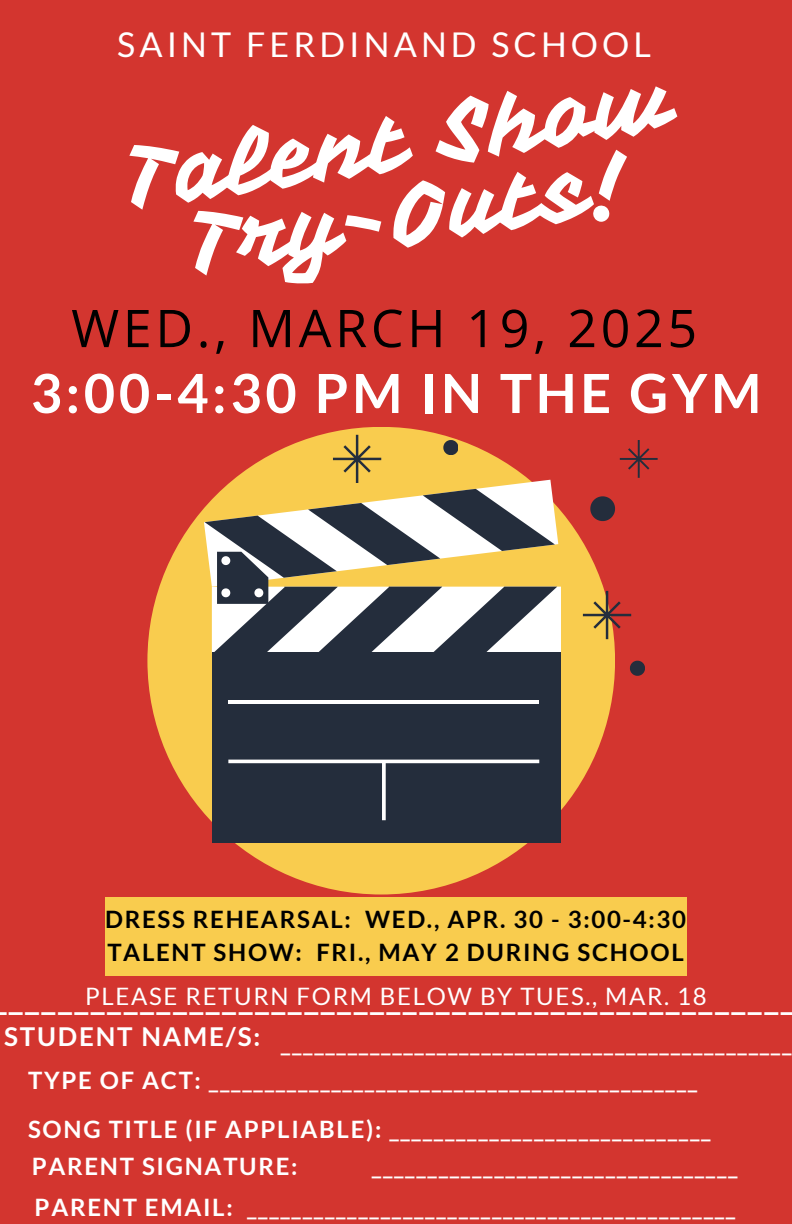
<style>
.page{position:relative;width:792px;height:1224px;background:#d3352f}
.page>*{position:absolute;margin:0;border:0;box-sizing:border-box;transform-origin:0 0}
.t1{font:86.2px/74.2px "Vampiro One";color:#fff;text-align:center}
.t2{font:700 54px "Lato";letter-spacing:.07em;color:#fff}
.t3{font:52px "Open Sans";letter-spacing:.07em;color:#000}
.t4{font:700 35.4px "Lato";color:#fff}
.t5{font:34.2px "Lato";letter-spacing:.12em;color:#fff}
.t6{font:700 24px "Lato";letter-spacing:.07em;color:#fff}
.t7{font:700 24px/33px "Lato";letter-spacing:.07em;color:#000}
.t8{font:24px "Lato";letter-spacing:.07em;color:#fff}
</style>
<div class="page">
<div style="left:105px;top:897px;width:582px;height:78px;background:#f9cc4e"></div>
<div style="left:147px;top:427px;width:468px;height:468px;background:#f9cc4e;border-radius:50%"></div>
<div style="left:212px;top:652px;width:349px;height:191px;background:#242d3c"></div>
<hr style="left:228px;top:700px;width:311px;height:4px;background:#fff">
<svg style="left:228px;top:760px;width:311px;height:60px"></svg>
<svg style="left:583px;top:591px;width:48px;height:48px"></svg>
<svg style="left:620px;top:440px;width:38px;height:38px"></svg>
<svg style="left:630px;top:661px;width:15px;height:14px"></svg>
<svg style="left:204px;top:435px;width:357px;height:218px"></svg>
<svg style="left:590px;top:496px;width:25px;height:25px"></svg>
<h4 class="t5" style="left:117px;top:23px;width:535px">SAINT FERDINAND SCHOOL</h4>
<h1 class="t1" style="left:122px;top:142px;width:553px;rotate:-8deg">Talent Show<br>Try-Outs!</h1>
<p class="t3" style="left:71px;top:292px;width:627px">WED., MARCH 19, 2025</p>
<p class="t2" style="left:31px;top:360px;width:732px">3:00-4:30 PM IN THE GYM</p>
<p class="t7" style="left:105px;top:902px;width:582px">DRESS REHEARSAL: WED., APR. 30 - 3:00-4:30<br>TALENT SHOW: FRI., MAY 2 DURING SCHOOL</p>
<p class="t8" style="left:85px;top:981px;width:623px">PLEASE RETURN FORM BELOW BY TUES., MAR. 18</p>
<h3 class="t4" style="left:9px;top:975px;width:787px">________________________________________________</h3>
<h3 class="t6" style="left:4px;top:1028px;width:789px"><sup>STUDENT</sup> <sup>NAME/S:</sup> ______________________________________________</h3>
<p class="t6" style="left:28px;top:1065px;width:671px">TYPE OF ACT: ____________________________________________</p>
<p class="t6" style="left:28px;top:1115px;width:684px">SONG TITLE (IF APPLIABLE): _____________________________</p>
<h2 class="t6" style="left:32px;top:1151px;width:267px">PARENT SIGNATURE:</h2>
<p class="t6" style="left:372px;top:1151px;width:367px">_________________________________</p>
<p class="t6" style="left:35px;top:1193px;width:702px">PARENT EMAIL: ____________________________________________</p>
</div>
